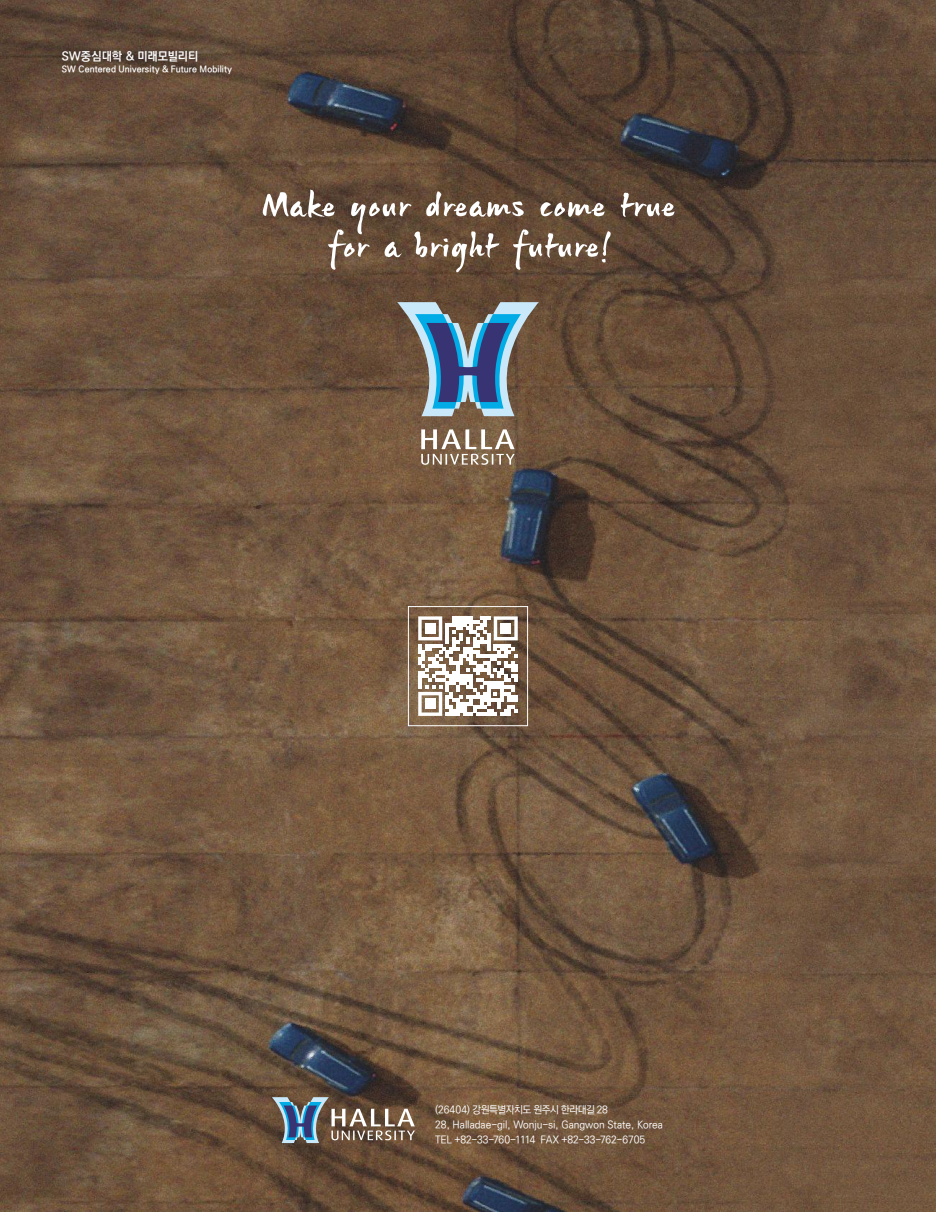
<style>
.page{position:relative;width:936px;height:1212px;background:#fff}
.page>*{position:absolute;margin:0;border:0;box-sizing:border-box;transform-origin:0 0}
.t1{font:55.5px/40.5px "Happy Goheung M";letter-spacing:.01em;color:#fff;text-align:center}
.t2{font:700 12px "Ko Pub World Dotum";letter-spacing:-.005em;color:#fff}
.t3{font:500 10.5px/15px "Ko Pub World Dotum";letter-spacing:-.01em;color:#fff}
.t4{font:700 9px "Ko Pub World Dotum";letter-spacing:.01em;color:#fff}
</style>
<div class="page">
<img style="left:0;top:0;width:935px;height:1212px">
<svg style="left:272px;top:1097px;width:143px;height:46px"></svg>
<svg style="left:397px;top:302px;width:142px;height:114px"></svg>
<svg style="left:421px;top:429px;width:93px;height:36px"></svg>
<svg style="left:418px;top:616px;width:99px;height:100px"></svg>
<div style="left:425px;top:699px;width:10px;height:10px;background:#fff"></div>
<div style="left:408px;top:606px;width:120px;height:120px;border:1px solid #fff"></div>
<p class="t2" style="left:62px;top:47px;width:138px">SW중심대학 &amp; 미래모빌리티</p>
<p class="t4" style="left:62px;top:63px;width:172px">SW Centered University &amp; Future Mobility</p>
<h1 class="t1" style="left:261px;top:191px;width:414px">Make your dreams come true for a bright future!</h1>
<p class="t3" style="left:435px;top:1103px;width:229px">(26404) 강원특별자치도 원주시 한라대길 28<br>28, Halladae-gil, Wonju-si, Gangwon State, Korea<br>TEL +82-33-760-1114 FAX +82-33-762-6705</p>
</div>
